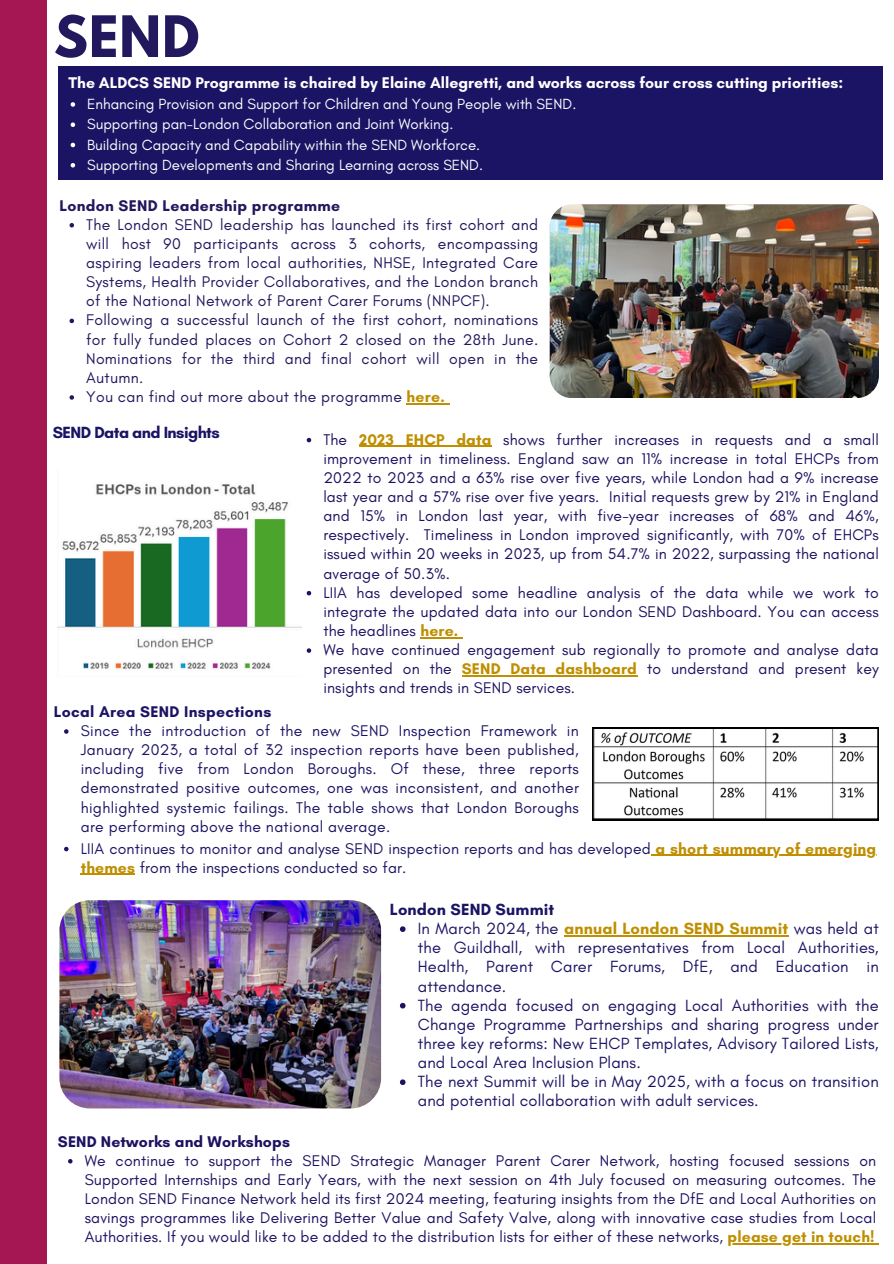
<style>
.page{position:relative;width:894px;height:1264px;background:#fff}
.page>*{position:absolute;margin:0;border:0;box-sizing:border-box;transform-origin:0 0}
.t1{font:700 50.55px "League Spartan";color:#21185e}
.t2{font:16.5px/19.2px "Glacial Indifference";letter-spacing:.01em;color:#1b1464;text-align:justify}
.t3{font:700 16.5px "Glacial Indifference";letter-spacing:-.035em;color:#1b1464}
.t4{font:700 16.5px "Glacial Indifference";letter-spacing:.01em;color:#1b1464}
.t5{font:15.75px/19.2px "Glacial Indifference";letter-spacing:.01em;color:#1c1261;text-align:justify}
.t6{font:15.75px/19.2px "Glacial Indifference";letter-spacing:.02em;color:#21185e;text-align:justify}
.t7{font:15.75px/19.2px "Glacial Indifference";letter-spacing:.01em;color:#1b1464;text-align:justify}
.t8{font:700 15.75px "Glacial Indifference";color:#fff}
.t9{font:700 15.75px "Glacial Indifference";letter-spacing:.02em;color:#21185e}
.t10{font:700 15.75px "Glacial Indifference";letter-spacing:.02em;color:#1b1464}
.t11{font:700 15.75px "Glacial Indifference";letter-spacing:.01em;color:#1c1261}
.t12{font:15px "Glacial Indifference";color:#fff}
.s1{font-weight:700;color:#bf8f00}
</style>
<div class="page">
<div style="left:58px;top:67px;width:824px;height:113px;background:#1b1464"></div>
<img style="left:59px;top:900px;width:322px;height:208px;border-radius:30px">
<div style="left:0;top:0;width:46px;height:1263px;background:#a41752"></div>
<img style="left:549px;top:204px;width:329px;height:194px;border-radius:22px">
<svg style="left:592px;top:727px;width:286px;height:93px"></svg>
<img style="left:57px;top:483px;width:244px;height:186px">
<svg style="left:69px;top:223px;width:5px;height:4px"></svg>
<svg style="left:69px;top:319px;width:5px;height:4px"></svg>
<svg style="left:69px;top:395px;width:5px;height:5px"></svg>
<hr style="left:406px;top:403px;width:39px;height:1px;background:#bf8f00">
<svg style="left:306px;top:438px;width:5px;height:4px"></svg>
<hr style="left:359px;top:446px;width:132px;height:1px;background:#bf8f00">
<svg style="left:306px;top:591px;width:5px;height:4px"></svg>
<hr style="left:420px;top:637px;width:38px;height:1px;background:#bf8f00">
<svg style="left:306px;top:648px;width:5px;height:5px"></svg>
<hr style="left:462px;top:675px;width:175px;height:1px;background:#bf8f00">
<svg style="left:64px;top:729px;width:5px;height:4px"></svg>
<svg style="left:400px;top:926px;width:5px;height:6px"></svg>
<hr style="left:564px;top:935px;width:224px;height:1px;background:#bf8f00">
<svg style="left:400px;top:1002px;width:5px;height:6px"></svg>
<svg style="left:400px;top:1079px;width:5px;height:6px"></svg>
<svg style="left:71px;top:102px;width:4px;height:5px"></svg>
<svg style="left:71px;top:122px;width:4px;height:5px"></svg>
<svg style="left:71px;top:143px;width:4px;height:4px"></svg>
<svg style="left:71px;top:163px;width:4px;height:4px"></svg>
<svg style="left:64px;top:846px;width:5px;height:5px"></svg>
<hr style="left:650px;top:854px;width:226px;height:1px;background:#bf8f00">
<hr style="left:81px;top:873px;width:54px;height:2px;background:#bf8f00">
<svg style="left:68px;top:1159px;width:4px;height:4px"></svg>
<hr style="left:727px;top:1243px;width:143px;height:1px;background:#bf8f00">
<p class="t1" style="left:54px;top:11px;width:147px">SEND</p>
<p class="t8" style="left:69px;top:73px;width:775px">The ALDCS SEND Programme is chaired by Elaine Allegretti, and works across four cross cutting priorities:</p>
<p class="t12" style="left:87px;top:95px;width:490px">Enhancing Provision and Support for Children and Young People with SEND.</p>
<h2 class="t12" style="left:87px;top:115px;width:368px">Supporting pan-London Collaboration and Joint Working.</h2>
<p class="t12" style="left:87px;top:135px;width:394px">Building Capacity and Capability within the SEND Workforce.</p>
<p class="t12" style="left:87px;top:155px;width:397px">Supporting Developments and Sharing Learning across SEND.</p>
<p class="t9" style="left:59px;top:196px;width:282px">London SEND Leadership programme</p>
<p class="t6" style="left:86px;top:215px;width:453px">The London SEND leadership has launched its first cohort and will host 90 participants across 3 cohorts, encompassing aspiring leaders from local authorities, NHSE, Integrated Care Systems, Health Provider Collaboratives, and the London branch of the National Network of Parent Carer Forums (NNPCF).</p>
<p class="t6" style="left:86px;top:310px;width:453px">Following a successful launch of the first cohort, nominations for fully funded places on Cohort 2 closed on the 28th June.<br>Nominations for the third and final cohort will open in the Autumn.</p>
<h2 class="t6" style="left:86px;top:387px;width:360px">You can find out more about the programme <span class="s1">here.</span></h2>
<h2 class="t5" style="left:323px;top:429px;width:556px">The <span class="s1">2023 EHCP data</span> shows further increases in requests and a small improvement in timeliness. England saw an 11% increase in total EHCPs from 2022 to 2023 and a 63% rise over five years, while London had a 9% increase last year and a 57% rise over five years. Initial requests grew by 21% in England and 15% in London last year, with five-year increases of 68% and 46%, respectively. Timeliness in London improved significantly, with 70% of EHCPs issued within 20 weeks in 2023, up from 54.7% in 2022, surpassing the national average of 50.3%.</h2>
<p class="t5" style="left:323px;top:582px;width:556px">LIIA has developed some headline analysis of the data while we work to integrate the updated data into our London SEND Dashboard. You can access the headlines <span class="s1">here.</span></p>
<p class="t5" style="left:323px;top:640px;width:556px">We have continued engagement sub regionally to promote and analyse data presented on the <span class="s1">SEND Data dashboard</span> to understand and present key insights and trends in SEND services.</p>
<p class="t10" style="left:54px;top:702px;width:219px">Local Area SEND Inspections</p>
<p class="t7" style="left:81px;top:721px;width:499px">Since the introduction of the new SEND Inspection Framework in January 2023, a total of 32 inspection reports have been published, including five from London Boroughs. Of these, three reports demonstrated positive outcomes, one was inconsistent, and another highlighted systemic failings. The table shows that London Boroughs are performing above the national average.</p>
<h2 class="t3" style="left:53px;top:422px;width:168px">SEND Data and Insights</h2>
<p class="t7" style="left:81px;top:838px;width:796px">LIIA continues to monitor and analyse SEND inspection reports and has developed <span class="s1">a short summary of emerging</span></p>
<h2 class="t7" style="left:81px;top:857px;width:327px"><span class="s1">themes</span> from the inspections conducted so far.</h2>
<p class="t4" style="left:389px;top:899px;width:166px">London SEND Summit</p>
<p class="t2" style="left:418px;top:918px;width:462px">In March 2024, the <span class="s1">annual London SEND Summit</span> was held at the Guildhall, with representatives from Local Authorities, Health, Parent Carer Forums, DfE, and Education in attendance.</p>
<p class="t2" style="left:418px;top:995px;width:462px">The agenda focused on engaging Local Authorities with the Change Programme Partnerships and sharing progress under three key reforms: New EHCP Templates, Advisory Tailored Lists, and Local Area Inclusion Plans.</p>
<h2 class="t2" style="left:418px;top:1071px;width:462px">The next Summit will be in May 2025, with a focus on transition and potential collaboration with adult services.</h2>
<p class="t11" style="left:58px;top:1131px;width:233px">SEND Networks and Workshops</p>
<p class="t5" style="left:85px;top:1150px;width:792px">We continue to support the SEND Strategic Manager Parent Carer Network, hosting focused sessions on Supported Internships and Early Years, with the next session on 4th July focused on measuring outcomes. The London SEND Finance Network held its first 2024 meeting, featuring insights from the DfE and Local Authorities on savings programmes like Delivering Better Value and Safety Valve, along with innovative case studies from Local Authorities. If you would like to be added to the distribution lists for either of these networks, <span class="s1">please get in touch!</span></p>
</div>
